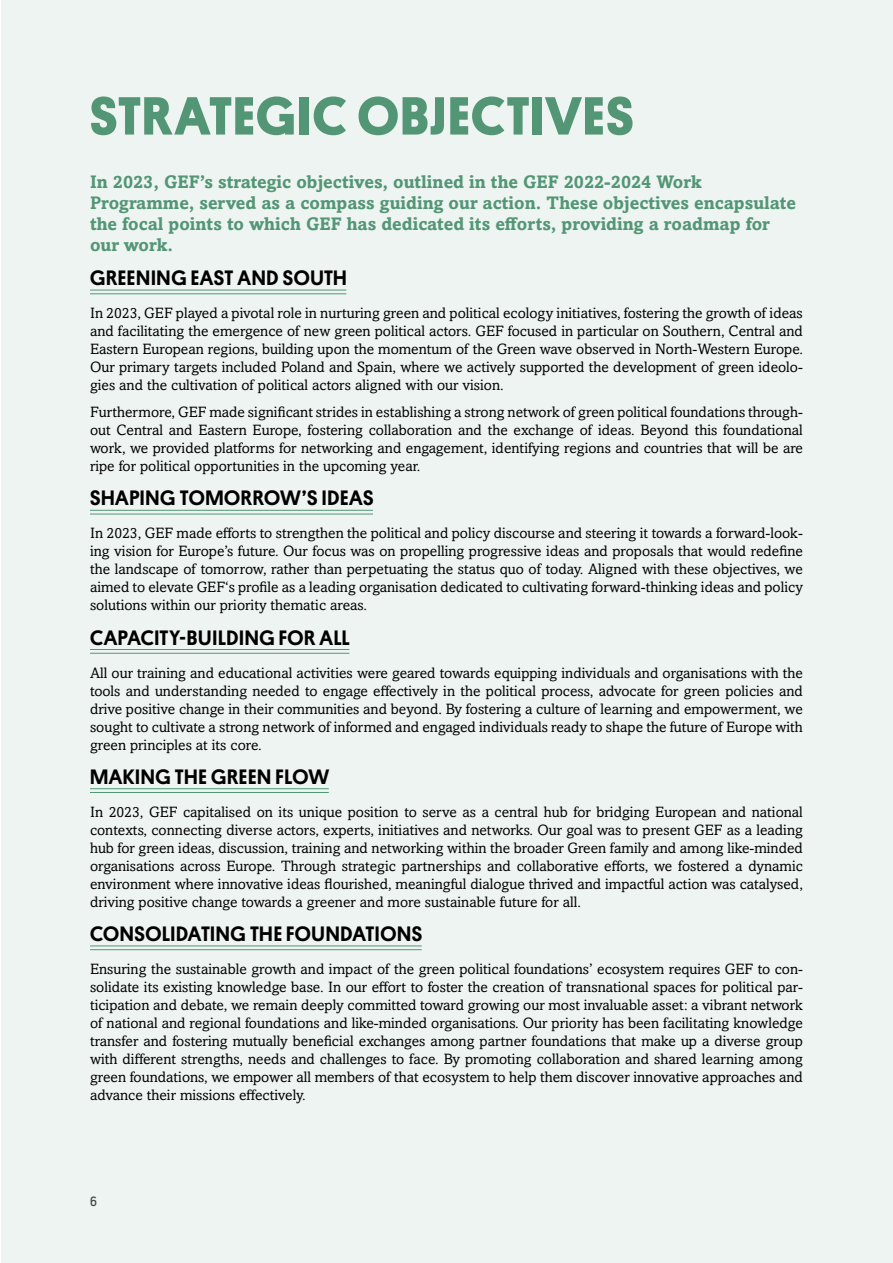
<style>
.page{position:relative;width:893px;height:1263px;background:#fff}
.page>*{position:absolute;margin:0;border:0;box-sizing:border-box;transform-origin:0 0}
.t1{font:700 54px "Platform";letter-spacing:.025em;color:#539676}
.t2{font:500 21px "Platform";letter-spacing:.03em;color:#000}
.t3{font:700 18px/21px "Amasis MT Std";color:#539676}
.t4{font:15px/18px "Amasis MT Std";color:#000;text-align:justify}
.t5{font:13.5px "Platform";color:#414042}
</style>
<div class="page">
<div style="left:1px;top:0;width:892px;height:1263px;background:#eef4f1"></div>
<hr style="left:90px;top:290px;width:256px;height:1px;background:#539676">
<hr style="left:90px;top:293px;width:256px;height:1px;background:#539676">
<hr style="left:90px;top:510px;width:283px;height:1px;background:#539676">
<hr style="left:90px;top:514px;width:283px;height:1px;background:#539676">
<hr style="left:90px;top:649px;width:259px;height:1px;background:#539676">
<hr style="left:90px;top:653px;width:259px;height:1px;background:#539676">
<hr style="left:90px;top:788px;width:239px;height:1px;background:#539676">
<hr style="left:90px;top:792px;width:239px;height:1px;background:#539676">
<hr style="left:90px;top:945px;width:332px;height:1px;background:#539676">
<hr style="left:90px;top:949px;width:332px;height:1px;background:#539676">
<h1 class="t1" style="left:90px;top:76px;width:545px">STRATEGIC OBJECTIVES</h1>
<p class="t3" style="left:90px;top:171px;width:707px">In 2023, GEF’s strategic objectives, outlined in the GEF 2022-2024 Work Programme, served as a compass guiding our action. These objectives encapsulate the focal points to which GEF has dedicated its efforts, providing a roadmap for our work.</p>
<h2 class="t2" style="left:90px;top:263px;width:258px">GREENING EAST AND SOUTH</h2>
<p class="t4" style="left:90px;top:304px;width:714px">In 2023, GEF played a pivotal role in nurturing green and political ecology initiatives, fostering the growth of ideas and facilitating the emergence of new green political actors. GEF focused in particular on Southern, Central and Eastern European regions, building upon the momentum of the Green wave observed in North-Western Europe.<br>Our primary targets included Poland and Spain, where we actively supported the development of green ideolo&shy;gies and the cultivation of political actors aligned with our vision.</p>
<p class="t4" style="left:90px;top:403px;width:714px">Furthermore, GEF made significant strides in establishing a strong network of green political foundations through&shy;out Central and Eastern Europe, fostering collaboration and the exchange of ideas. Beyond this foundational work, we provided platforms for networking and engagement, identifying regions and countries that will be are ripe for political opportunities in the upcoming year.</p>
<h2 class="t2" style="left:90px;top:483px;width:285px">SHAPING TOMORROW’S IDEAS</h2>
<p class="t4" style="left:90px;top:524px;width:714px">In 2023, GEF made efforts to strengthen the political and policy discourse and steering it towards a forward-look&shy;ing vision for Europe’s future. Our focus was on propelling progressive ideas and proposals that would redefine the landscape of tomorrow, rather than perpetuating the status quo of today. Aligned with these objectives, we aimed to elevate GEF‘s profile as a leading organisation dedicated to cultivating forward-thinking ideas and policy solutions within our priority thematic areas.</p>
<h2 class="t2" style="left:90px;top:622px;width:261px">CAPACITY-BUILDING FOR ALL</h2>
<p class="t4" style="left:90px;top:664px;width:714px">All our training and educational activities were geared towards equipping individuals and organisations with the tools and understanding needed to engage effectively in the political process, advocate for green policies and drive positive change in their communities and beyond. By fostering a culture of learning and empowerment, we sought to cultivate a strong network of informed and engaged individuals ready to shape the future of Europe with green principles at its core.</p>
<h2 class="t2" style="left:90px;top:761px;width:241px">MAKING THE GREEN FLOW</h2>
<p class="t4" style="left:90px;top:803px;width:714px">In 2023, GEF capitalised on its unique position to serve as a central hub for bridging European and national contexts, connecting diverse actors, experts, initiatives and networks. Our goal was to present GEF as a leading hub for green ideas, discussion, training and networking within the broader Green family and among like-minded organisations across Europe. Through strategic partnerships and collaborative efforts, we fostered a dynamic environment where innovative ideas flourished, meaningful dialogue thrived and impactful action was catalysed, driving positive change towards a greener and more sustainable future for all.</p>
<h2 class="t2" style="left:90px;top:918px;width:334px">CONSOLIDATING THE FOUNDATIONS</h2>
<p class="t4" style="left:90px;top:960px;width:714px">Ensuring the sustainable growth and impact of the green political foundations’ ecosystem requires GEF to con&shy;solidate its existing knowledge base. In our effort to foster the creation of transnational spaces for political par&shy;ticipation and debate, we remain deeply committed toward growing our most invaluable asset: a vibrant network of national and regional foundations and like-minded organisations. Our priority has been facilitating knowledge transfer and fostering mutually beneficial exchanges among partner foundations that make up a diverse group with different strengths, needs and challenges to face. By promoting collaboration and shared learning among green foundations, we empower all members of that ecosystem to help them discover innovative approaches and advance their missions effectively.</p>
<p class="t5" style="left:90px;top:1192px;width:8px">6</p>
</div>
